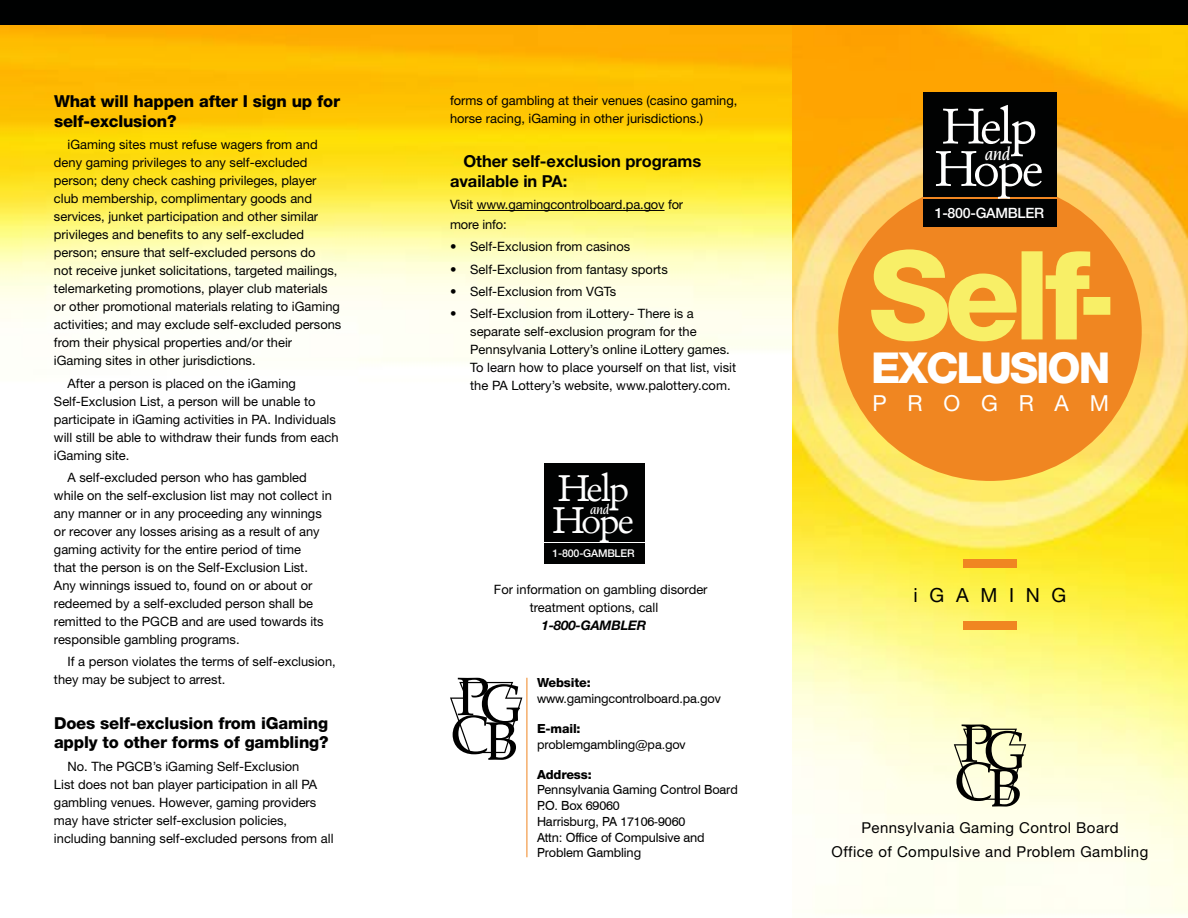
<style>
.page{position:relative;width:1188px;height:918px;background:#fff}
.page>*{position:absolute;margin:0;border:0;box-sizing:border-box;transform-origin:0 0}
.t1{font:49.95px/42.5px "Garamond Antiqua";letter-spacing:-.05em;color:#fff}
.t2{font:800 42.75px "Helvetica Neue";letter-spacing:-.05em;color:#fff}
.t3{font:37.5px/31.8px "Garamond Antiqua";letter-spacing:-.05em;color:#fff}
.t4{font:22.05px "Helvetica Neue";letter-spacing:.94em;color:#fff}
.t5{font:19.5px "Helvetica Neue";letter-spacing:.6em;color:#000}
.t6{font:18.45px "Novarese Medium Italic DTC";color:#fff}
.t7{font:800 16.5px/19.8px "Helvetica Neue";letter-spacing:-.01em;color:#000}
.t8{font:700 16.5px/19.8px "Helvetica Neue";letter-spacing:-.005em;color:#000}
.t9{font:15px/24px "Helvetica Neue";letter-spacing:.03em;color:#000;text-align:center}
.t10{font:500 14.25px "Helvetica Neue";letter-spacing:-.02em;color:#fff}
.t11{font:13.8px "Novarese Medium Italic DTC";color:#fff}
.t12{font:italic 700 13.2px "Helvetica Neue";letter-spacing:-.01em;color:#000}
.t13{font:12.9px/18px "Helvetica Neue";color:#000}
.t14{font:12.6px/15.8px "Swiss 721 BT";letter-spacing:-.01em;color:#000}
.t15{font:800 12.6px "Helvetica Neue";letter-spacing:-.01em;color:#000}
.t16{font:500 10.65px "Helvetica Neue";letter-spacing:-.02em;color:#fff}
</style>
<div class="page">
<img style="left:0;top:25px;width:792px;height:833px">
<img style="left:792px;top:25px;width:396px;height:890px">
<div style="left:838px;top:181px;width:304px;height:300px;background:#f08621;border-radius:50%"></div>
<svg style="left:871px;top:249px;width:239px;height:92px"></svg>
<div style="left:923px;top:93px;width:134px;height:104px;background:#010202"></div>
<div style="left:923px;top:199px;width:134px;height:28px;background:#010202"></div>
<div style="left:0;top:0;width:1188px;height:25px;background:#000101"></div>
<hr style="left:477px;top:210px;width:188px;height:1px;background:#000">
<div style="left:544px;top:464px;width:100px;height:78px;background:#010202"></div>
<div style="left:544px;top:543px;width:100px;height:21px;background:#010202"></div>
<svg style="left:954px;top:724px;width:72px;height:83px;background:#b2b298"></svg>
<svg style="left:450px;top:678px;width:72px;height:82px"></svg>
<hr style="left:527px;top:678px;width:1px;height:179px;background:#f08621">
<div style="left:963px;top:559px;width:54px;height:9px;background:#f08621"></div>
<div style="left:963px;top:621px;width:54px;height:8px;background:#f08621"></div>
<p class="t7" style="left:54px;top:91px;width:288px">What will happen after I sign up for self-exclusion?</p>
<p class="t13" style="left:54px;top:135px;width:289px;text-indent:14px">iGaming sites must refuse wagers from and deny gaming privileges to any self-excluded person; deny check cashing privileges, player club membership, complimentary goods and services, junket participation and other similar privileges and benefits to any self-excluded person; ensure that self-excluded persons do<br>not receive junket solicitations, targeted mailings, telemarketing promotions, player club materials or other promotional materials relating to iGaming activities; and may exclude self-excluded persons from their physical properties and/or their iGaming sites in other jurisdictions.</p>
<p class="t13" style="left:54px;top:374px;width:286px;text-indent:14px">After a person is placed on the iGaming Self-Exclusion List, a person will be unable to participate in iGaming activities in PA. Individuals will still be able to withdraw their funds from each iGaming site.</p>
<p class="t13" style="left:54px;top:468px;width:279px;text-indent:14px">A self-excluded person who has gambled while on the self-exclusion list may not collect in any manner or in any proceeding any winnings or recover any losses arising as a result of any gaming activity for the entire period of time<br>that the person is on the Self-Exclusion List.<br>Any winnings issued to, found on or about or redeemed by a self-excluded person shall be remitted to the PGCB and are used towards its responsible gambling programs.</p>
<p class="t13" style="left:54px;top:652px;width:283px;text-indent:14px">If a person violates the terms of self-exclusion, they may be subject to arrest.</p>
<p class="t7" style="left:54px;top:713px;width:276px">Does self-exclusion from iGaming apply to other forms of gambling?</p>
<p class="t13" style="left:54px;top:757px;width:281px;text-indent:14px">No. The PGCB’s iGaming Self-Exclusion<br>List does not ban player participation in all PA gambling venues. However, gaming providers may have stricter self-exclusion policies, including banning self-excluded persons from all</p>
<p class="t13" style="left:450px;top:91px;width:289px">forms of gambling at their venues (casino gaming, horse racing, iGaming in other jurisdictions.)</p>
<p class="t8" style="left:450px;top:151px;width:253px;text-indent:13px">Other self-exclusion programs available in PA:</p>
<p class="t13" style="left:450px;top:194px;width:235px;line-height:19.8px">Visit www.gamingcontrolboard.pa.gov for more info:</p>
<p class="t13" style="left:450px;top:238px;width:182px">• Self-Exclusion from casinos</p>
<p class="t13" style="left:450px;top:260px;width:219px">• Self-Exclusion from fantasy sports</p>
<p class="t13" style="left:450px;top:282px;width:168px">• Self-Exclusion from VGTs</p>
<p class="t13" style="left:470px;top:304px;width:267px;text-indent:-20px">• Self-Exclusion from iLottery- There is a separate self-exclusion program for the Pennsylvania Lottery’s online iLottery games.<br>To learn how to place yourself on that list, visit the PA Lottery’s website, www.palottery.com.</p>
<h3 class="t3" style="left:553px;top:472px;width:83px">Help<br>Hope</h3>
<p class="t11" style="left:590px;top:501px;width:21px">and</p>
<p class="t16" style="left:553px;top:547px;width:84px">1-800-GAMBLER</p>
<p class="t13" style="left:530px;top:580px;width:179px;text-indent:-36px">For information on gambling disorder treatment options, call</p>
<p class="t12" style="left:542px;top:617px;width:106px">1-800-GAMBLER</p>
<p class="t15" style="left:537px;top:675px;width:55px">Website:</p>
<p class="t14" style="left:537px;top:691px;width:185px">www.gamingcontrolboard.pa.gov</p>
<p class="t15" style="left:537px;top:721px;width:45px">E-mail:</p>
<p class="t14" style="left:537px;top:736px;width:150px">problemgambling@pa.gov</p>
<p class="t15" style="left:537px;top:767px;width:56px">Address:</p>
<p class="t14" style="left:537px;top:782px;width:202px">Pennsylvania Gaming Control Board<br>P.O. Box 69060<br>Harrisburg, PA 17106-9060<br>Attn: Office of Compulsive and<br>Problem Gambling</p>
<h1 class="t1" style="left:935px;top:105px;width:110px">Help<br>Hope</h1>
<h3 class="t6" style="left:985px;top:143px;width:27px">and</h3>
<p class="t10" style="left:935px;top:204px;width:111px">1-800-GAMBLER</p>
<h2 class="t2" style="left:871px;top:343px;width:241px">EXCLUSION</h2>
<h3 class="t4" style="left:873px;top:390px;width:238px">PROGRAM</h3>
<h3 class="t5" style="left:914px;top:583px;width:154px">iGAMING</h3>
<p class="t9" style="left:832px;top:816px;width:318px">Pennsylvania Gaming Control Board<br>Office of Compulsive and Problem Gambling</p>
</div>
